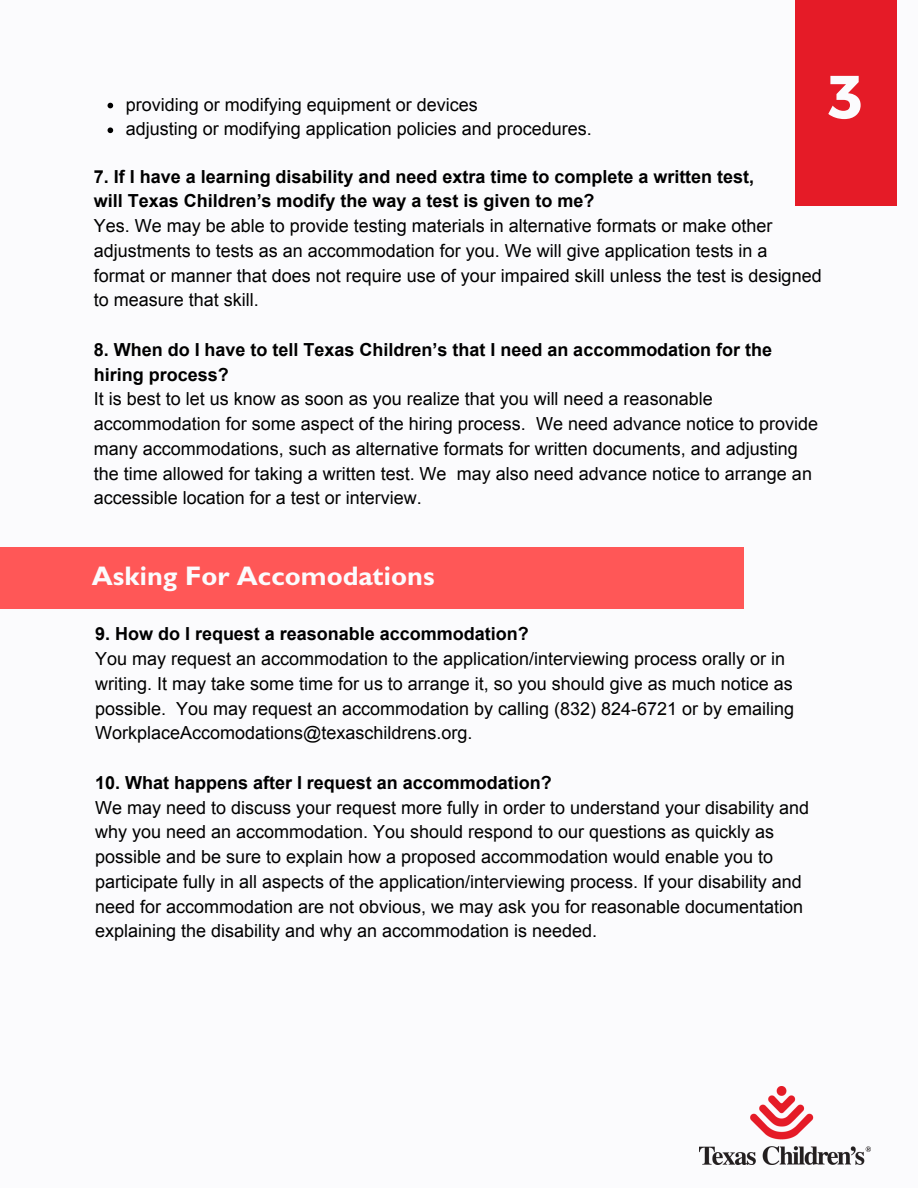
<style>
.page{position:relative;width:918px;height:1188px;background:#fbfbfd}
.page>*{position:absolute;margin:0;border:0;box-sizing:border-box;transform-origin:0 0}
.t1{font:700 61.2px "Montserrat";color:#fbfbfd}
.t2{font:700 27px "Gill Sans";color:#fbfbfd}
.t3{font:18px/24.8px "Arial";color:#000}
.t4{font:700 18px/24.8px "Arial";color:#000}
</style>
<div class="page">
<div style="left:795px;top:0;width:101px;height:206px;background:#e51b27"></div>
<img style="left:699px;top:1087px;width:171px;height:77px">
<svg style="left:108px;top:103px;width:5px;height:5px"></svg>
<svg style="left:108px;top:127px;width:5px;height:6px"></svg>
<div style="left:0;top:547px;width:744px;height:62px;background:#ff5757"></div>
<p class="t3" style="left:126px;top:92px;width:354px">providing or modifying equipment or devices</p>
<p class="t3" style="left:126px;top:117px;width:468px">adjusting or modifying application policies and procedures.</p>
<p class="t1" style="left:828px;top:57px;width:36px">3</p>
<p class="t4" style="left:94px;top:164px;width:662px">7. If I have a learning disability and need extra time to complete a written test,</p>
<p class="t4" style="left:94px;top:189px;width:502px">will Texas Children’s modify the way a test is given to me?</p>
<p class="t3" style="left:94px;top:214px;width:729px">Yes. We may be able to provide testing materials in alternative formats or make other adjustments to tests as an accommodation for you. We will give application tests in a format or manner that does not require use of your impaired skill unless the test is designed to measure that skill.</p>
<p class="t4" style="left:94px;top:337px;width:680px">8. When do I have to tell Texas Children’s that I need an accommodation for the hiring process?</p>
<p class="t3" style="left:94px;top:387px;width:726px">It is best to let us know as soon as you realize that you will need a reasonable accommodation for some aspect of the hiring process. We need advance notice to provide many accommodations, such as alternative formats for written documents, and adjusting the time allowed for taking a written test. We may also need advance notice to arrange an accessible location for a test or interview.</p>
<p class="t2" style="left:92px;top:564px;width:344px">Asking For Accomodations</p>
<p class="t4" style="left:95px;top:622px;width:435px">9. How do I request a reasonable accommodation?</p>
<p class="t3" style="left:95px;top:646px;width:701px">You may request an accommodation to the application/interviewing process orally or in writing. It may take some time for us to arrange it, so you should give as much notice as possible. You may request an accommodation by calling (832) 824-6721 or by emailing WorkplaceAccomodations@texaschildrens.org.</p>
<p class="t4" style="left:95px;top:770px;width:458px">10. What happens after I request an accommodation?</p>
<p class="t3" style="left:95px;top:795px;width:715px">We may need to discuss your request more fully in order to understand your disability and why you need an accommodation. You should respond to our questions as quickly as possible and be sure to explain how a proposed accommodation would enable you to participate fully in all aspects of the application/interviewing process. If your disability and need for accommodation are not obvious, we may ask you for reasonable documentation explaining the disability and why an accommodation is needed.</p>
</div>
